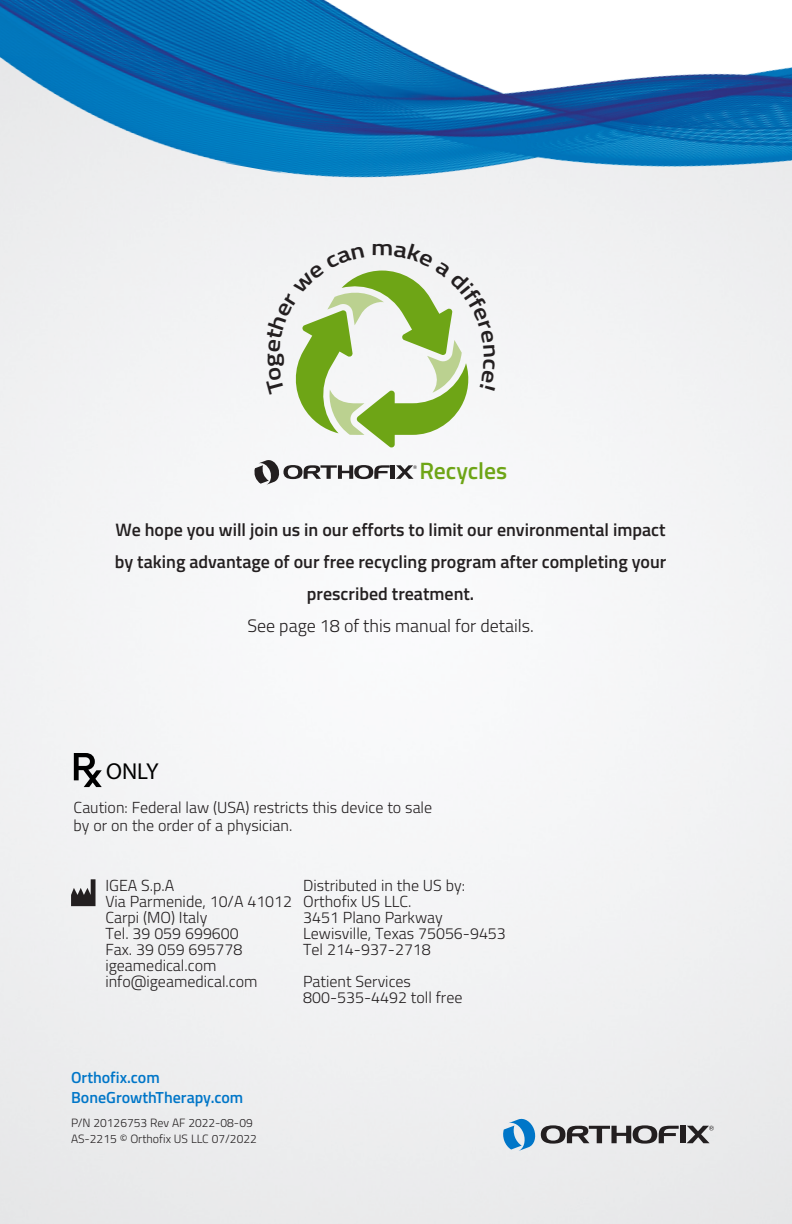
<style>
.page{position:relative;width:792px;height:1224px;background:#fff}
.page>*{position:absolute;margin:0;border:0;box-sizing:border-box;transform-origin:0 0}
.t1{font:600 23.8px "Titillium";color:#6ea516}
.t2{font:23.2px "Myriad Pro";color:#000}
.t3{font:600 18px/32px "Titillium";color:#231f20;text-align:center}
.t4{font:300 16px/16px "Titillium";color:#231f20}
.t5{font:600 16px "Titillium";color:#0076c8}
.t6{font:300 12px "Titillium";color:#231f20}
.s1{font-weight:300}
</style>
<div class="page">
<div style="left:0;top:263px;width:792px;height:961px;background:#f2f3f4"></div>
<svg style="left:71px;top:879px;width:25px;height:27px"></svg>
<svg style="left:74px;top:753px;width:28px;height:34px"></svg>
<img style="left:0;top:0;width:792px;height:263px">
<svg style="left:503px;top:1117px;width:176px;height:34px"></svg>
<div style="left:680px;top:1126px;width:6px;height:17px;background:#231f20"></div>
<svg style="left:687px;top:1126px;width:27px;height:17px"></svg>
<svg style="left:254px;top:459px;width:136px;height:26px"></svg>
<hr style="left:391px;top:465px;width:4px;height:14px;background:#231f20">
<svg style="left:396px;top:465px;width:21px;height:14px"></svg>
<svg style="left:266px;top:244px;width:229px;height:205px"></svg>
<svg style="left:277px;top:621px;width:21px;height:24px"></svg>
<svg style="left:309px;top:577px;width:43px;height:31px"></svg>
<svg style="left:418px;top:580px;width:68px;height:59px"></svg>
<p class="t1" style="left:419px;top:453px;width:90px">Recycles</p>
<p class="t3" style="left:115px;top:513px;width:553px">We hope you will join us in our efforts to limit our environmental impact by taking advantage of our free recycling program after completing your prescribed treatment.<br><span class="s1">See page 18 of this manual for details.</span></p>
<p class="t2" style="left:106px;top:757px;width:54px">ONLY</p>
<p class="t4" style="left:74px;top:798px;width:360px;line-height:18px">Caution: Federal law (USA) restricts this device to sale by or on the order of a physician.</p>
<p class="t4" style="left:105px;top:877px;width:70px">IGEA S.p.A</p>
<p class="t4" style="left:105px;top:893px;width:188px">Via Parmenide, 10/A 41012<br>Carpi (MO) Italy</p>
<p class="t4" style="left:105px;top:925px;width:135px">Tel. 39 059 699600</p>
<p class="t4" style="left:105px;top:941px;width:138px">Fax. 39 059 695778</p>
<p class="t4" style="left:105px;top:957px;width:113px">igeamedical.com</p>
<p class="t4" style="left:105px;top:973px;width:154px">info@igeamedical.com</p>
<p class="t4" style="left:303px;top:877px;width:163px">Distributed in the US by:</p>
<p class="t4" style="left:303px;top:893px;width:110px">Orthofix US LLC.</p>
<p class="t4" style="left:303px;top:909px;width:141px">3451 Plano Parkway</p>
<p class="t4" style="left:303px;top:925px;width:204px">Lewisville, Texas 75056-9453</p>
<p class="t4" style="left:303px;top:941px;width:129px">Tel 214-937-2718</p>
<p class="t4" style="left:303px;top:973px;width:109px">Patient Services</p>
<p class="t4" style="left:303px;top:989px;width:161px">800-535-4492 toll free</p>
<p class="t5" style="left:71px;top:1066px;width:90px">Orthofix.com</p>
<p class="t5" style="left:71px;top:1086px;width:174px">BoneGrowthTherapy.com</p>
<p class="t6" style="left:71px;top:1114px;width:183px">P/N 20126753 Rev AF 2022-08-09</p>
<p class="t6" style="left:71px;top:1130px;width:187px">AS-2215 © Orthofix US LLC 07/2022</p>
</div>
